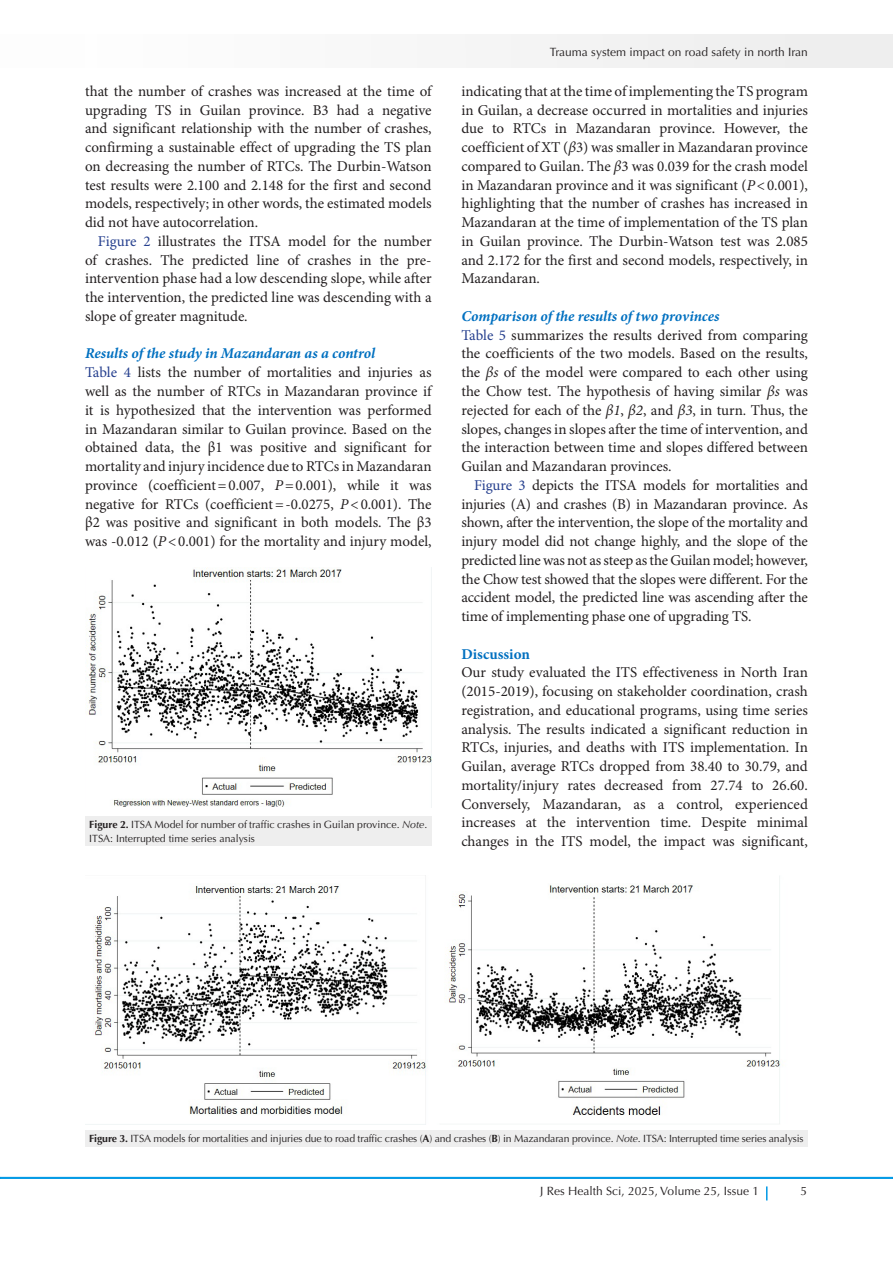
<style>
.page{position:relative;width:893px;height:1263px;background:#fff}
.page>*{position:absolute;margin:0;border:0;box-sizing:border-box;transform-origin:0 0}
.t1{font:15px/18.8px "Minion Pro";letter-spacing:-.005em;color:#231f20;text-align:justify}
.t2{font:italic 700 15px "Minion Pro";letter-spacing:-.005em;color:#0070c0}
.t3{font:700 15px "Minion Pro";color:#0070c0}
.t4{font:12px "Optima LT Std";color:#231f20}
.t5{font:10.5px/13.5px "Optima LT Std";letter-spacing:-.01em;color:#231f20}
.s1{color:#253f8e}
.s2{font-style:italic}
.s3{font-weight:700}
</style>
<div class="page">
<hr style="left:0;top:1177px;width:893px;height:2px;background:#0099e5">
<div style="left:0;top:35px;width:892px;height:33px;background:#f6f6f6"></div>
<svg style="left:766px;top:1186px;width:1px;height:14px"></svg>
<div style="left:85px;top:816px;width:347px;height:30px;background:#eee"></div>
<div style="left:85px;top:1130px;width:723px;height:16px;background:#eee"></div>
<img style="left:87px;top:567px;width:345px;height:241px">
<img style="left:93px;top:875px;width:688px;height:249px">
<p class="t1" style="left:85px;top:82px;width:348px">that the number of crashes was increased at the time of upgrading TS in Guilan province. Β3 had a negative and significant relationship with the number of crashes, confirming a sustainable effect of upgrading the TS plan on decreasing the number of RTCs. The Durbin-Watson test results were 2.100 and 2.148 for the first and second models, respectively; in other words, the estimated models did not have autocorrelation.</p>
<p class="t1" style="left:85px;top:232px;width:348px;text-indent:13px"><span class="s1">Figure 2</span> illustrates the ITSA model for the number of crashes. The predicted line of crashes in the pre&shy;intervention phase had a low descending slope, while after the intervention, the predicted line was descending with a slope of greater magnitude.</p>
<p class="t2" style="left:85px;top:343px;width:292px">Results of the study in Mazandaran as a control</p>
<p class="t1" style="left:85px;top:364px;width:348px"><span class="s1">Table 4</span> lists the number of mortalities and injuries as well as the number of RTCs in Mazandaran province if it is hypothesized that the intervention was performed in Mazandaran similar to Guilan province. Based on the obtained data, the β1 was positive and significant for mortality and injury incidence due to RTCs in Mazandaran province (coefficient=0.007, <span class="s2">P</span>=0.001), while it was negative for RTCs (coefficient=-0.0275, <span class="s2">P</span>&lt;0.001). The β2 was positive and significant in both models. The β3 was -0.012 (<span class="s2">P</span>&lt;0.001) for the mortality and injury model,</p>
<p class="t5" style="left:89px;top:818px;width:340px"><span class="s3">Figure 2.</span> ITSA Model for number of traffic crashes in Guilan province. <span class="s2">Note</span>.<br>ITSA: Interrupted time series analysis</p>
<p class="t4" style="left:550px;top:45px;width:260px">Trauma system impact on road safety in north Iran</p>
<p class="t1" style="left:461px;top:82px;width:348px">indicating that at the time of implementing the TS program in Guilan, a decrease occurred in mortalities and injuries due to RTCs in Mazandaran province. However, the coefficient of XT (<span class="s2">β</span>3) was smaller in Mazandaran province compared to Guilan. The <span class="s2">β</span>3 was 0.039 for the crash model in Mazandaran province and it was significant (<span class="s2">P</span>&lt;0.001), highlighting that the number of crashes has increased in Mazandaran at the time of implementation of the TS plan in Guilan province. The Durbin-Watson test was 2.085 and 2.172 for the first and second models, respectively, in Mazandaran.</p>
<p class="t2" style="left:461px;top:305px;width:260px">Comparison of the results of two provinces</p>
<p class="t1" style="left:461px;top:326px;width:348px"><span class="s1">Table 5</span> summarizes the results derived from comparing the coefficients of the two models. Based on the results, the <span class="s2">βs</span> of the model were compared to each other using the Chow test. The hypothesis of having similar <span class="s2">βs</span> was rejected for each of the <span class="s2">β1</span>, <span class="s2">β2</span>, and <span class="s2">β3</span>, in turn<span class="s2">.</span> Thus, the slopes, changes in slopes after the time of intervention, and the interaction between time and slopes differed between Guilan and Mazandaran provinces.</p>
<p class="t1" style="left:461px;top:476px;width:348px;text-indent:13px"><span class="s1">Figure 3</span> depicts the ITSA models for mortalities and injuries (A) and crashes (B) in Mazandaran province. As shown, after the intervention, the slope of the mortality and injury model did not change highly, and the slope of the predicted line was not as steep as the Guilan model; however, the Chow test showed that the slopes were different. For the accident model, the predicted line was ascending after the time of implementing phase one of upgrading TS.</p>
<p class="t3" style="left:461px;top:643px;width:70px">Discussion</p>
<p class="t1" style="left:461px;top:664px;width:348px">Our study evaluated the ITS effectiveness in North Iran (2015-2019), focusing on stakeholder coordination, crash registration, and educational programs, using time series analysis. The results indicated a significant reduction in RTCs, injuries, and deaths with ITS implementation. In Guilan, average RTCs dropped from 38.40 to 30.79, and mortality/injury rates decreased from 27.74 to 26.60.<br>Conversely, Mazandaran, as a control, experienced increases at the intervention time. Despite minimal changes in the ITS model, the impact was significant,</p>
<p class="t5" style="left:89px;top:1132px;width:716px"><span class="s3">Figure 3.</span> ITSA models for mortalities and injuries due to road traffic crashes (<span class="s3">A</span>) and crashes (<span class="s3">B</span>) in Mazandaran province. <span class="s2">Note</span>. ITSA: Interrupted time series analysis</p>
<p class="t4" style="left:540px;top:1184px;width:221px">J Res Health Sci, 2025, Volume 25, Issue 1</p>
<p class="t4" style="left:800px;top:1184px;width:8px">5</p>
</div>
